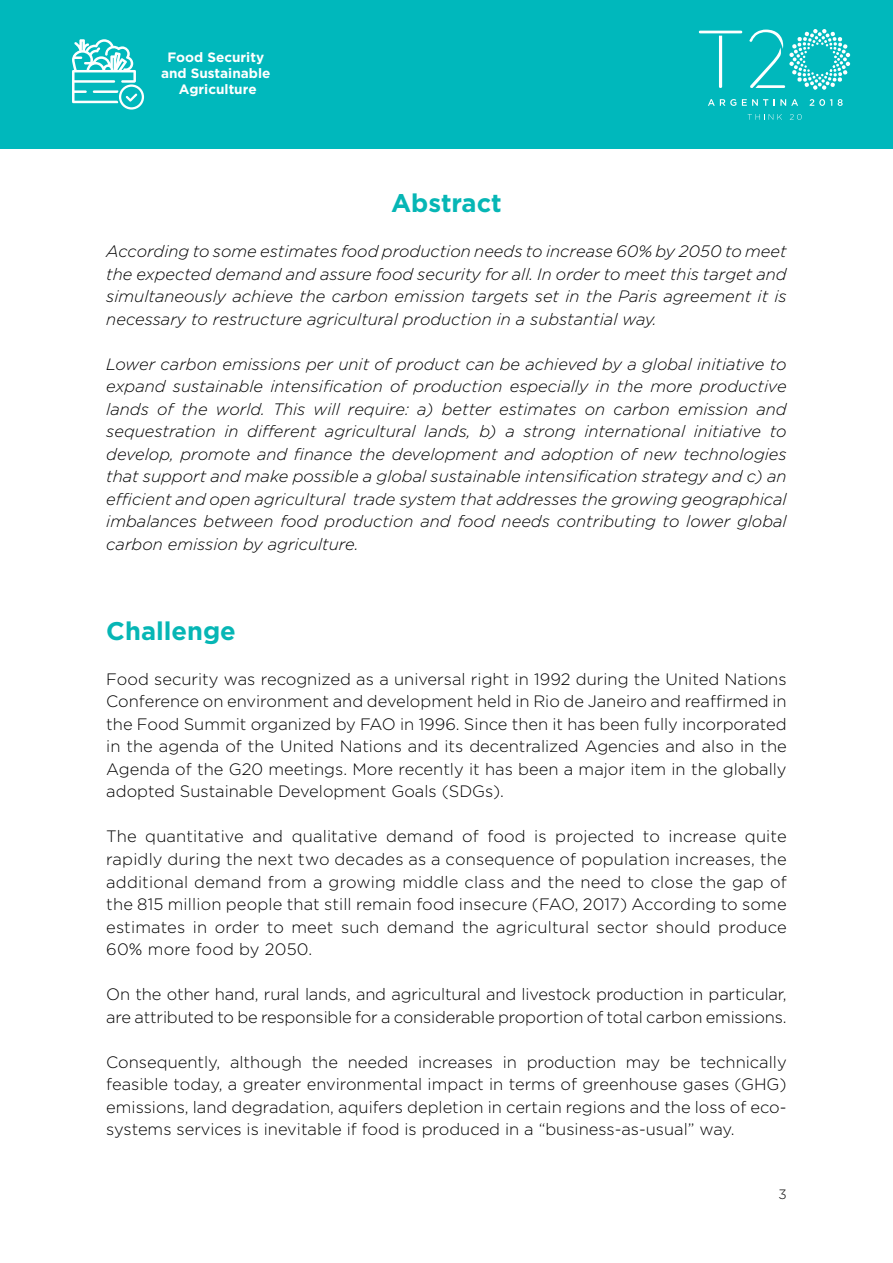
<style>
.page{position:relative;width:893px;height:1263px;background:#fff}
.page>*{position:absolute;margin:0;border:0;box-sizing:border-box;transform-origin:0 0}
.t1{font:700 25.5px "Gotham HTF";color:#06b6b5}
.t2{font:300 16.5px/22.5px "Gotham";letter-spacing:-.01em;color:#000;text-align:justify}
.t3{font:italic 300 16.5px/22.5px "Gotham";color:#000;text-align:justify}
.t4{font:700 13.5px/16.2px "Gotham";color:#fff;text-align:center}
.t5{font:300 13.5px "Gotham";color:#000}
</style>
<div class="page">
<div style="left:0;top:0;width:893px;height:149px;background:#00b8bc"></div>
<svg style="left:749px;top:29px;width:101px;height:61px"></svg>
<svg style="left:708px;top:99px;width:28px;height:7px"></svg>
<svg style="left:742px;top:99px;width:26px;height:7px"></svg>
<svg style="left:774px;top:99px;width:24px;height:7px"></svg>
<svg style="left:810px;top:99px;width:22px;height:7px"></svg>
<svg style="left:838px;top:99px;width:5px;height:7px"></svg>
<svg style="left:699px;top:31px;width:43px;height:57px"></svg>
<svg style="left:748px;top:114px;width:34px;height:6px"></svg>
<svg style="left:790px;top:114px;width:12px;height:6px"></svg>
<svg style="left:72px;top:39px;width:72px;height:71px"></svg>
<p class="t4" style="left:161px;top:49px;width:111px">Food Security and Sustainable<br>Agriculture</p>
<h1 class="t1" style="left:391px;top:189px;width:112px">Abstract</h1>
<p class="t3" style="left:106px;top:240px;width:682px">According to some estimates food production needs to increase 60% by 2050 to meet the expected demand and assure food security for all. In order to meet this target and simultaneously achieve the carbon emission targets set in the Paris agreement it is necessary to restructure agricultural production in a substantial way.</p>
<p class="t3" style="left:106px;top:352px;width:682px">Lower carbon emissions per unit of product can be achieved by a global initiative to expand sustainable intensification of production especially in the more productive lands of the world. This will require: a) better estimates on carbon emission and sequestration in different agricultural lands, b) a strong international initiative to develop, promote and finance the development and adoption of new technologies that support and make possible a global sustainable intensification strategy and c) an efficient and open agricultural trade system that addresses the growing geographical imbalances between food production and food needs contributing to lower global carbon emission by agriculture.</p>
<h1 class="t1" style="left:106px;top:616px;width:131px">Challenge</h1>
<p class="t2" style="left:106px;top:667px;width:682px">Food security was recognized as a universal right in 1992 during the United Nations Conference on environment and development held in Rio de Janeiro and reaffirmed in the Food Summit organized by FAO in 1996. Since then it has been fully incorporated in the agenda of the United Nations and its decentralized Agencies and also in the Agenda of the G20 meetings. More recently it has been a major item in the globally adopted Sustainable Development Goals (SDGs).</p>
<p class="t2" style="left:106px;top:825px;width:682px">The quantitative and qualitative demand of food is projected to increase quite rapidly during the next two decades as a consequence of population increases, the additional demand from a growing middle class and the need to close the gap of the 815 million people that still remain food insecure (FAO, 2017) According to some estimates in order to meet such demand the agricultural sector should produce 60% more food by 2050.</p>
<p class="t2" style="left:106px;top:982px;width:682px">On the other hand, rural lands, and agricultural and livestock production in particular, are attributed to be responsible for a considerable proportion of total carbon emissions.</p>
<p class="t2" style="left:106px;top:1050px;width:682px">Consequently, although the needed increases in production may be technically feasible today, a greater environmental impact in terms of greenhouse gases (GHG) emissions, land degradation, aquifers depletion in certain regions and the loss of eco&shy;systems services is inevitable if food is produced in a “business-as-usual” way.</p>
<p class="t5" style="left:778px;top:1186px;width:10px">3</p>
</div>
